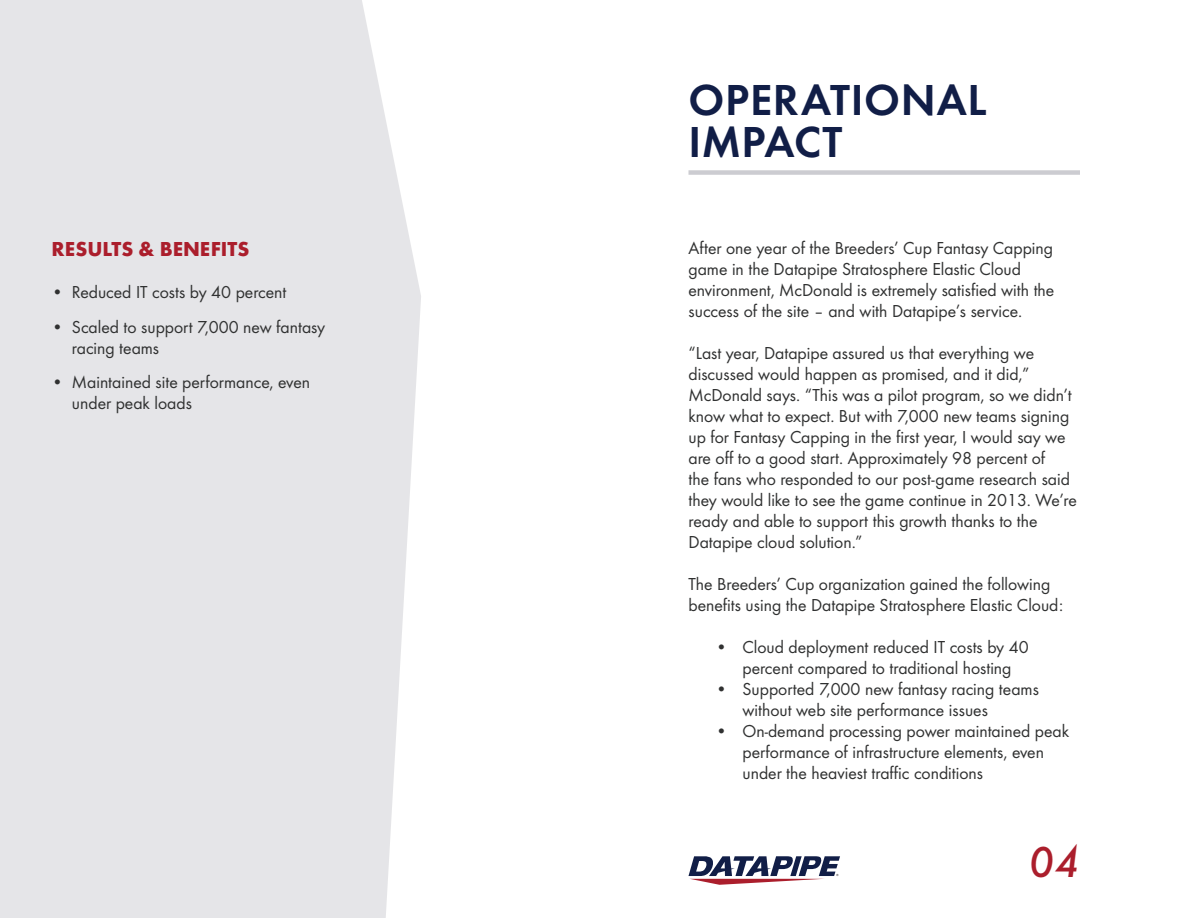
<style>
.page{position:relative;width:1188px;height:918px;background:#fff}
.page>*{position:absolute;margin:0;border:0;box-sizing:border-box;transform-origin:0 0}
.t1{font:45px "Futura Dem";letter-spacing:.015em;color:#111e47}
.t2{font:italic 500 45px "Futura";color:#ab1e2c}
.t3{font:700 21px "Futura";color:#ab1e2c}
.t4{font:18px/21px "Futura Boo";color:#303131}
</style>
<div class="page">
<div style="left:0;top:0;width:421px;height:918px;background:#e5e5e8"></div>
<svg style="left:688px;top:856px;width:152px;height:29px"></svg>
<div style="left:688px;top:170px;width:392px;height:5px;background:#ccccd1"></div>
<p class="t3" style="left:52px;top:234px;width:199px">RESULTS &amp; BENEFITS</p>
<p class="t4" style="left:52px;top:282px;width:236px">• Reduced IT costs by 40 percent</p>
<p class="t4" style="left:72px;top:316px;width:255px;text-indent:-20px">• Scaled to support 7,000 new fantasy racing teams</p>
<p class="t4" style="left:72px;top:372px;width:240px;text-indent:-20px">• Maintained site performance, even under peak loads</p>
<p class="t1" style="left:688px;top:68px;width:300px">OPERATIONAL</p>
<p class="t1" style="left:688px;top:110px;width:155px">IMPACT</p>
<p class="t4" style="left:688px;top:237px;width:367px">After one year of the Breeders’ Cup Fantasy Capping game in the Datapipe Stratosphere Elastic Cloud environment, McDonald is extremely satisfied with the success of the site – and with Datapipe’s service.</p>
<p class="t4" style="left:688px;top:342px;width:390px">“Last year, Datapipe assured us that everything we discussed would happen as promised, and it did,” McDonald says. “This was a pilot program, so we didn’t know what to expect. But with 7,000 new teams signing up for Fantasy Capping in the first year, I would say we are off to a good start. Approximately 98 percent of<br>the fans who responded to our post-game research said they would like to see the game continue in 2013. We’re ready and able to support this growth thanks to the Datapipe cloud solution.”</p>
<p class="t4" style="left:688px;top:573px;width:376px">The Breeders’ Cup organization gained the following benefits using the Datapipe Stratosphere Elastic Cloud:</p>
<p class="t4" style="left:716px;top:636px;width:315px;text-align:center">• Cloud deployment reduced IT costs by 40 percent compared to traditional hosting</p>
<p class="t4" style="left:742px;top:678px;width:298px;text-indent:-27px">• Supported 7,000 new fantasy racing teams without web site performance issues</p>
<p class="t4" style="left:742px;top:720px;width:328px;text-indent:-27px">• On-demand processing power maintained peak performance of infrastructure elements, even under the heaviest traffic conditions</p>
<p class="t2" style="left:1029px;top:830px;width:53px">04</p>
</div>
